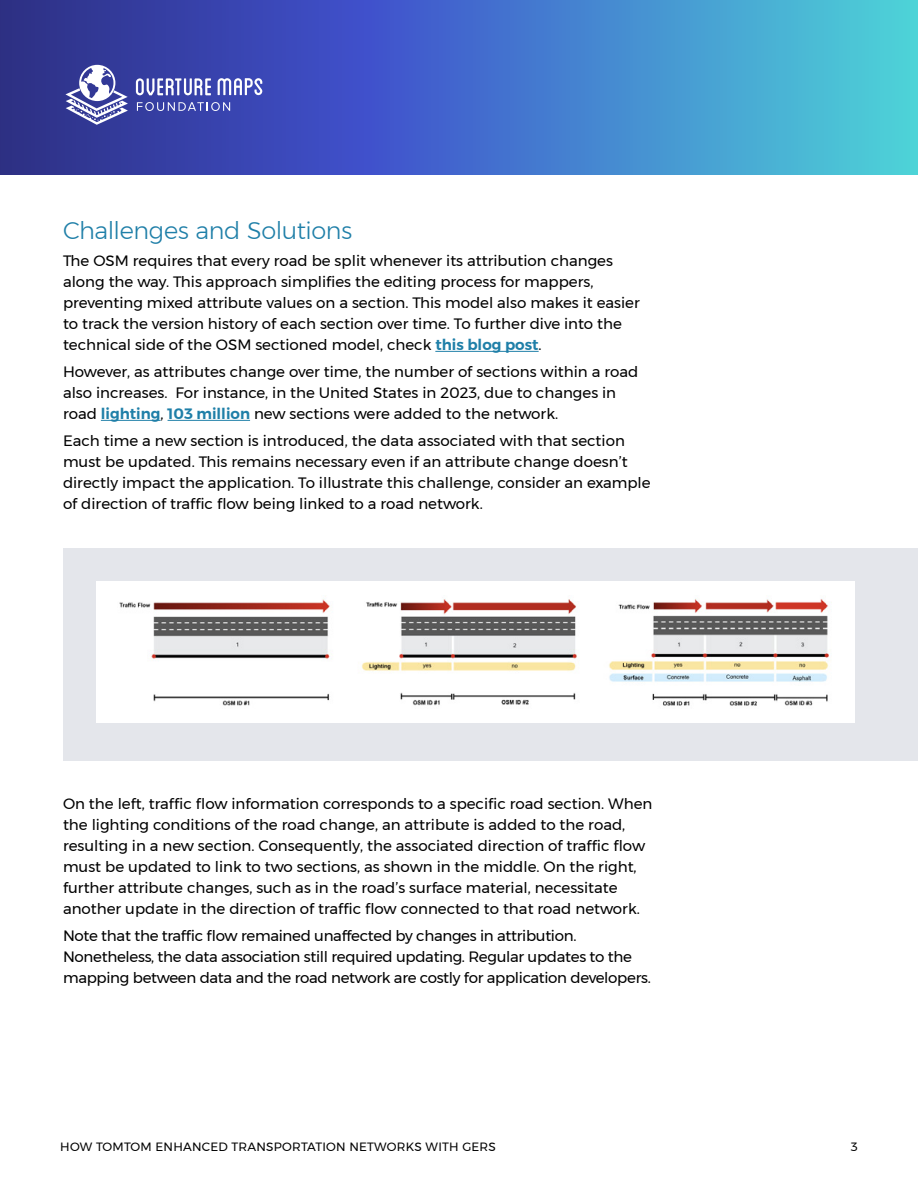
<style>
.page{position:relative;width:918px;height:1188px;background:#fff}
.page>*{position:absolute;margin:0;border:0;box-sizing:border-box;transform-origin:0 0}
.t1{font:300 24px "Montserrat";letter-spacing:-.015em;color:#1f7fa8}
.t2{font:15px/21px "Montserrat";color:#000}
.t3{font:15px/21px "Montserrat";letter-spacing:-.02em;color:#000}
.t4{font:12px "Montserrat";letter-spacing:.02em;color:#000}
.s1{font-weight:600;color:#1f7fa8}
</style>
<div class="page">
<svg style="left:0;top:0;width:918px;height:175px;background:#4073c2"></svg>
<svg style="left:136px;top:78px;width:75px;height:17px"></svg>
<svg style="left:218px;top:78px;width:44px;height:17px"></svg>
<svg style="left:137px;top:102px;width:93px;height:9px"></svg>
<svg style="left:65px;top:65px;width:63px;height:60px"></svg>
<hr style="left:435px;top:351px;width:104px;height:1px;background:#1f7fa8">
<hr style="left:101px;top:420px;width:60px;height:1px;background:#1f7fa8">
<hr style="left:168px;top:420px;width:82px;height:1px;background:#1f7fa8">
<div style="left:63px;top:549px;width:855px;height:212px;background:#e4e6eb"></div>
<div style="left:97px;top:582px;width:758px;height:141px;background:#fff"></div>
<img style="left:119px;top:599px;width:710px;height:107px">
<h1 class="t1" style="left:63px;top:213px;width:291px">Challenges and Solutions</h1>
<p class="t2" style="left:63px;top:250px;width:578px">The OSM requires that every road be split whenever its attribution changes along the way. This approach simplifies the editing process for mappers, preventing mixed attribute values on a section. This model also makes it easier to track the version history of each section over time. To further dive into the technical side of the OSM sectioned model, check <span class="s1">this blog post</span>.</p>
<p class="t2" style="left:63px;top:361px;width:577px">However, as attributes change over time, the number of sections within a road also increases. For instance, in the United States in 2023, due to changes in road <span class="s1">lighting</span>, <span class="s1">103 million</span> new sections were added to the network.</p>
<p class="t2" style="left:63px;top:430px;width:589px">Each time a new section is introduced, the data associated with that section must be updated. This remains necessary even if an attribute change doesn’t directly impact the application. To illustrate this challenge, consider an example of direction of traffic flow being linked to a road network.</p>
<p class="t2" style="left:63px;top:793px;width:591px">On the left, traffic flow information corresponds to a specific road section. When the lighting conditions of the road change, an attribute is added to the road, resulting in a new section. Consequently, the associated direction of traffic flow must be updated to link to two sections, as shown in the middle. On the right, further attribute changes, such as in the road’s surface material, necessitate another update in the direction of traffic flow connected to that road network.</p>
<p class="t3" style="left:63px;top:925px;width:589px">Note that the traffic flow remained unaffected by changes in attribution.<br>Nonetheless, the data association still required updating. Regular updates to the mapping between data and the road network are costly for application developers.</p>
<p class="t4" style="left:60px;top:1138px;width:437px">HOW TOMTOM ENHANCED TRANSPORTATION NETWORKS WITH GERS</p>
<p class="t4" style="left:851px;top:1138px;width:9px">3</p>
</div>
